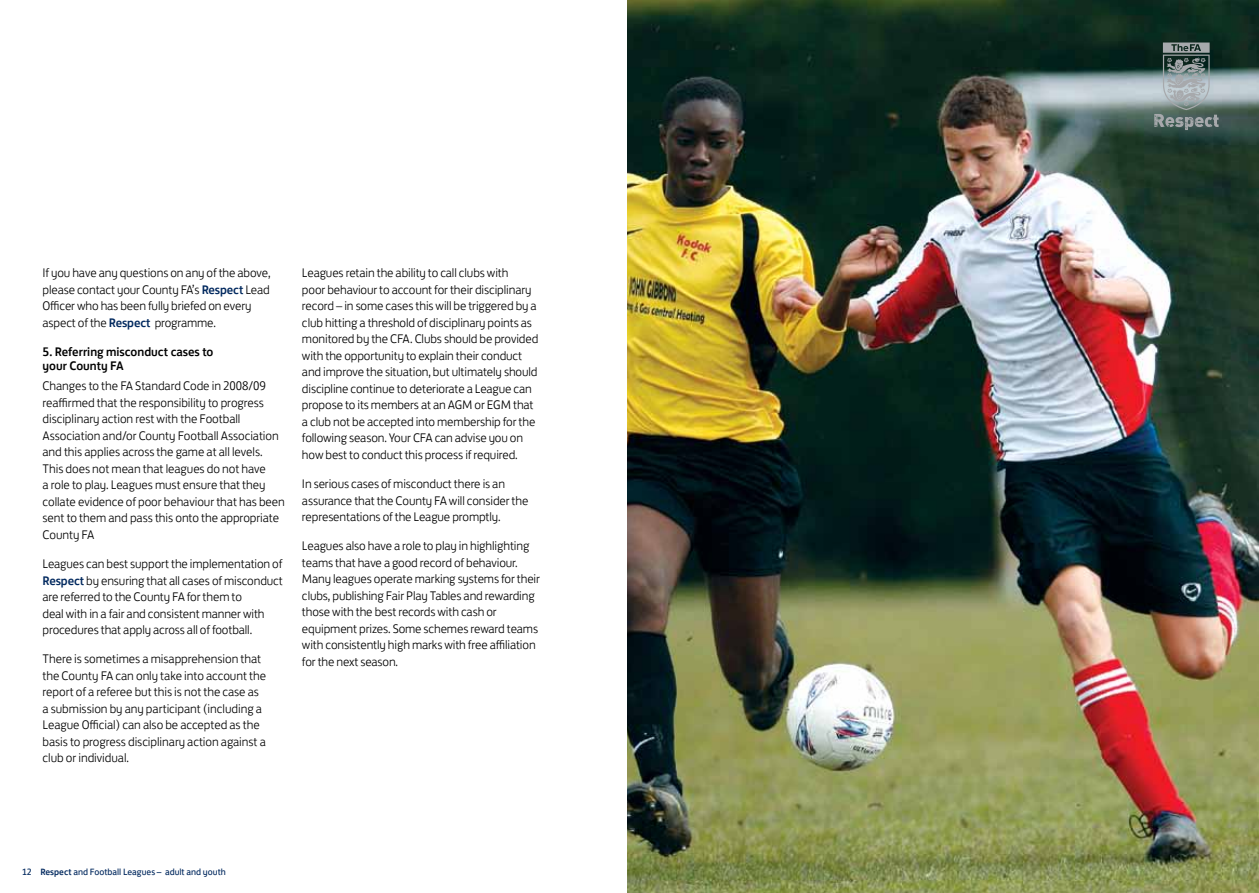
<style>
.page{position:relative;width:1259px;height:893px;background:#fff}
.page>*{position:absolute;margin:0;border:0;box-sizing:border-box;transform-origin:0 0}
.t1{font:300 12.75px/16.5px "FS Jack";letter-spacing:-.01em;color:#000}
.t2{font:500 12.75px/13.5px "FS Jack";color:#000}
.t3{font:9.3px "FS Jack";color:#00285e}
.s1{font-weight:500;color:#00285e}
.s2{font-weight:500}
</style>
<div class="page">
<img style="left:627px;top:0;width:632px;height:893px">
<svg style="left:1154px;top:43px;width:64px;height:87px;background:#768584"></svg>
<p class="t1" style="left:43px;top:264px;width:230px">If you have any questions on any of the above, please contact your County FA’s <span class="s1">Respect</span> Lead Officer who has been fully briefed on every aspect of the <span class="s1">Respect</span> programme.</p>
<p class="t2" style="left:43px;top:344px;width:172px">5. Referring misconduct cases to your County FA</p>
<p class="t1" style="left:43px;top:376px;width:244px">Changes to the FA Standard Code in 2008/09 reaffirmed that the responsibility to progress disciplinary action rest with the Football Association and/or County Football Association and this applies across the game at all levels.<br>This does not mean that leagues do not have<br>a role to play. Leagues must ensure that they collate evidence of poor behaviour that has been sent to them and pass this onto the appropriate County FA</p>
<p class="t1" style="left:43px;top:554px;width:242px">Leagues can best support the implementation of <span class="s1">Respect</span> by ensuring that all cases of misconduct are referred to the County FA for them to<br>deal with in a fair and consistent manner with procedures that apply across all of football.</p>
<p class="t1" style="left:43px;top:649px;width:225px">There is sometimes a misapprehension that the County FA can only take into account the report of a referee but this is not the case as a submission by any participant (including a League Official) can also be accepted as the basis to progress disciplinary action against a club or individual.</p>
<p class="t1" style="left:302px;top:264px;width:238px">Leagues retain the ability to call clubs with<br>poor behaviour to account for their disciplinary record – in some cases this will be triggered by a club hitting a threshold of disciplinary points as monitored by the CFA. Clubs should be provided with the opportunity to explain their conduct and improve the situation, but ultimately should discipline continue to deteriorate a League can propose to its members at an AGM or EGM that a club not be accepted into membership for the following season. Your CFA can advise you on how best to conduct this process if required.</p>
<p class="t1" style="left:302px;top:474px;width:228px">In serious cases of misconduct there is an assurance that the County FA will consider the representations of the League promptly.</p>
<p class="t1" style="left:302px;top:537px;width:239px">Leagues also have a role to play in highlighting teams that have a good record of behaviour.<br>Many leagues operate marking systems for their clubs, publishing Fair Play Tables and rewarding those with the best records with cash or equipment prizes. Some schemes reward teams with consistently high marks with free affiliation for the next season.</p>
<p class="t3" style="left:22px;top:865px;width:205px">12 <span class="s2">Respect</span> and Football Leagues – adult and youth</p>
</div>
